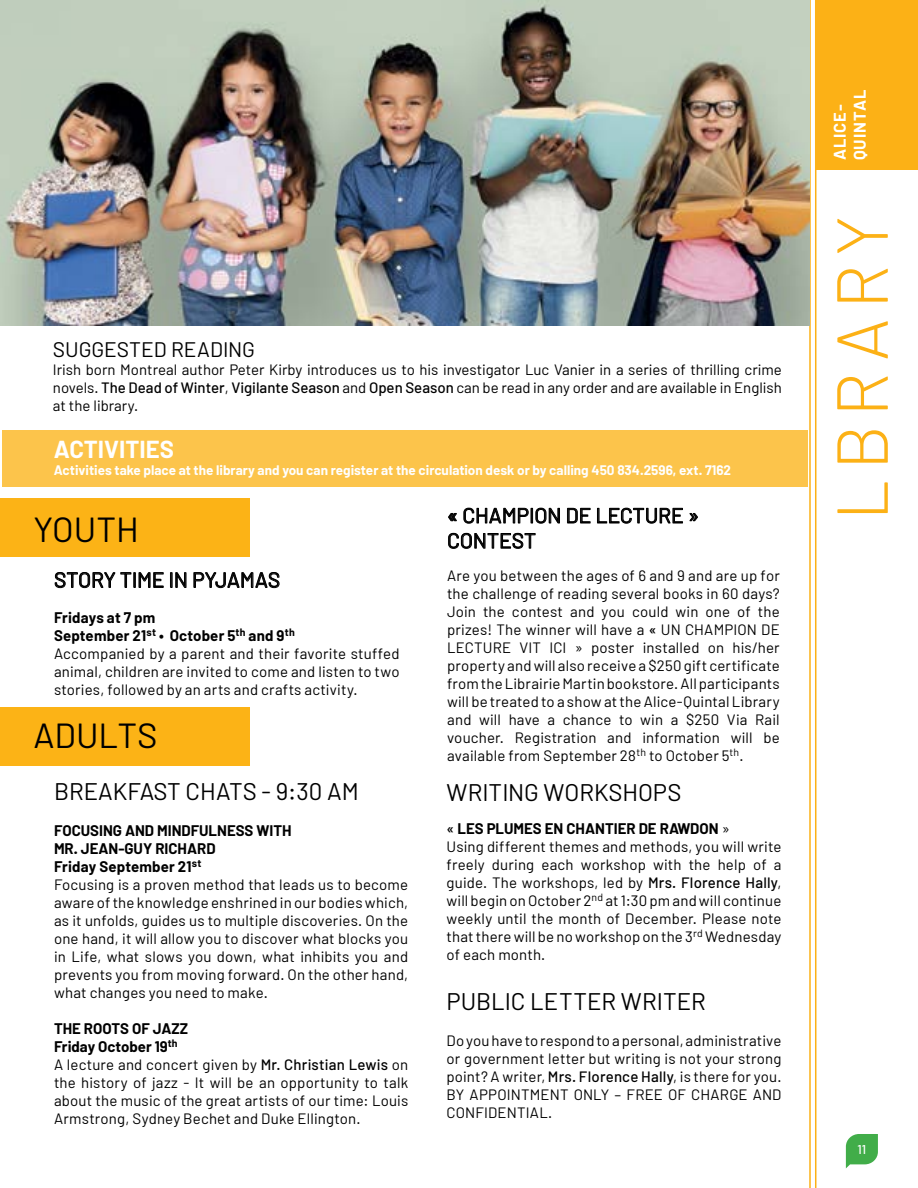
<style>
.page{position:relative;width:918px;height:1188px;background:#fff}
.page>*{position:absolute;margin:0;border:0;box-sizing:border-box;transform-origin:0 0}
.t1{font:300 72px "Barlow";letter-spacing:.135em;color:#fcb116}
.t2{font:34.8px "Barlow";color:#000}
.t3{font:24px "Barlow";color:#000}
.t4{font:700 24px "Barlow";color:#fff}
.t5{font:21px/25.2px "Barlow";color:#000}
.t6{font:700 16.5px/19.8px "Barlow";letter-spacing:.06em;color:#fff}
.t7{font:15px/18px "Barlow";letter-spacing:.01em;color:#000}
.t8{font:700 13.5px "Barlow";color:#fff}
.t9{font:500 12.75px "Barlow";color:#fff}
.s1{font-weight:500}
.s2{font-weight:700}
</style>
<div class="page">
<div style="left:816px;top:0;width:102px;height:169px;background:#fcb116"></div>
<hr style="left:809px;top:0;width:2px;height:1188px;background:#fcb116">
<hr style="left:815px;top:0;width:1px;height:1188px;background:#fcb116">
<svg style="left:846px;top:1134px;width:32px;height:34px"></svg>
<svg style="left:55px;top:572px;width:109px;height:17px"></svg>
<svg style="left:170px;top:572px;width:17px;height:16px"></svg>
<svg style="left:193px;top:572px;width:87px;height:17px"></svg>
<div style="left:0;top:707px;width:249px;height:58px;background:#fcb316"></div>
<svg style="left:448px;top:513px;width:9px;height:8px"></svg>
<svg style="left:463px;top:508px;width:97px;height:16px"></svg>
<svg style="left:567px;top:508px;width:24px;height:16px"></svg>
<svg style="left:597px;top:508px;width:86px;height:16px"></svg>
<svg style="left:689px;top:513px;width:9px;height:8px"></svg>
<svg style="left:448px;top:533px;width:88px;height:16px"></svg>
<img style="left:0;top:0;width:810px;height:325px">
<div style="left:0;top:498px;width:249px;height:59px;background:#fcb316"></div>
<div style="left:2px;top:431px;width:806px;height:56px;background:#fcc44b"></div>
<h3 class="t5" style="left:53px;top:336px;width:204px">SUGGESTED READING</h3>
<p class="t7" style="left:53px;top:360px;width:731px;text-align:justify">Irish born Montreal author Peter Kirby introduces us to his investigator Luc Vanier in a series of thrilling crime novels. <span class="s1">The Dead of Winter</span>, <span class="s1">Vigilante Season</span> and <span class="s1">Open Season</span> can be read in any order and are available in English at the library.</p>
<h3 class="t4" style="left:54px;top:435px;width:122px">ACTIVITIES</h3>
<p class="t8" style="left:54px;top:461px;width:679px">Activities take place at the library and you can register at the circulation desk or by calling 450 834.2596, ext. 7162</p>
<h2 class="t2" style="left:33px;top:508px;width:107px">YOUTH</h2>
<h3 class="t5" style="left:54px;top:567px;width:228px">STORY TIME IN PYJAMAS</h3>
<p class="t7" style="left:54px;top:609px;width:347px"><span class="s2">Fridays at 7 pm<br>September 21</span><sup>st</sup> <span class="s2">• October 5</span><sup>th</sup> <span class="s2">and 9</span><sup>th<br></sup>Accompanied by a parent and their favorite stuffed animal, children are invited to come and listen to two stories, followed by an arts and crafts activity.</p>
<h2 class="t2" style="left:33px;top:714px;width:126px">ADULTS</h2>
<h3 class="t3" style="left:54px;top:776px;width:306px">BREAKFAST CHATS - 9:30 AM</h3>
<p class="t7" style="left:54px;top:821px;width:356px"><span class="s2">FOCUSING AND MINDFULNESS WITH<br>MR. JEAN-GUY RICHARD<br>Friday September 21</span><sup>st<br></sup>Focusing is a proven method that leads us to become aware of the knowledge enshrined in our bodies which, as it unfolds, guides us to multiple discoveries. On the one hand, it will allow you to discover what blocks you in Life, what slows you down, what inhibits you and prevents you from moving forward. On the other hand, what changes you need to make.</p>
<p class="t7" style="left:54px;top:1019px;width:356px"><span class="s2">THE ROOTS OF JAZZ<br>Friday October 19</span><sup>th<br></sup>A lecture and concert given by <span class="s1">Mr. Christian Lewis</span> on the history of jazz - It will be an opportunity to talk about the music of the great artists of our time: Louis Armstrong, Sydney Bechet and Duke Ellington.</p>
<h3 class="t5" style="left:447px;top:502px;width:254px"><span class="s1">«</span> CHAMPION DE LECTURE »<br>CONTEST</h3>
<p class="t7" style="left:447px;top:566px;width:334px;text-align:justify">Are you between the ages of 6 and 9 and are up for the challenge of reading several books in 60 days?<br>Join the contest and you could win one of the prizes! The winner will have a <span class="s1">«</span> UN CHAMPION DE LECTURE VIT ICI » poster installed on his/her property and will also receive a $250 gift certificate from the Librairie Martin bookstore. All participants will be treated to a show at the Alice-Quintal Library and will have a chance to win a $250 Via Rail voucher. Registration and information will be available from September 28<sup>th</sup> to October 5<sup>th</sup>.</p>
<h3 class="t3" style="left:447px;top:777px;width:237px">WRITING WORKSHOPS</h3>
<p class="t7" style="left:447px;top:819px;width:337px"><span class="s1">«</span> <span class="s2">LES PLUMES EN CHANTIER DE RAWDON</span> »<br>Using different themes and methods, you will write freely during each workshop with the help of a guide. The workshops, led by <span class="s1">Mrs. Florence Hally</span>, will begin on October 2<sup>nd</sup> at 1:30 pm and will continue weekly until the month of December. Please note that there will be no workshop on the 3<sup>rd</sup> Wednesday of each month.</p>
<h3 class="t3" style="left:447px;top:987px;width:261px">PUBLIC LETTER WRITER</h3>
<p class="t7" style="left:447px;top:1032px;width:337px;text-align:justify">Do you have to respond to a personal, administrative or government letter but writing is not your strong point? A writer, <span class="s1">Mrs. Florence Hally</span>, is there for you.<br>BY APPOINTMENT ONLY – FREE OF CHARGE AND CONFIDENTIAL.</p>
<p class="t6" style="left:830px;top:160px;width:72px;rotate:-90deg">ALICE-<br>QUINTAL</p>
<h1 class="t1" style="left:817px;top:520px;width:306px;rotate:-90deg">LBRARY</h1>
<p class="t9" style="left:858px;top:1141px;width:10px">11</p>
</div>
